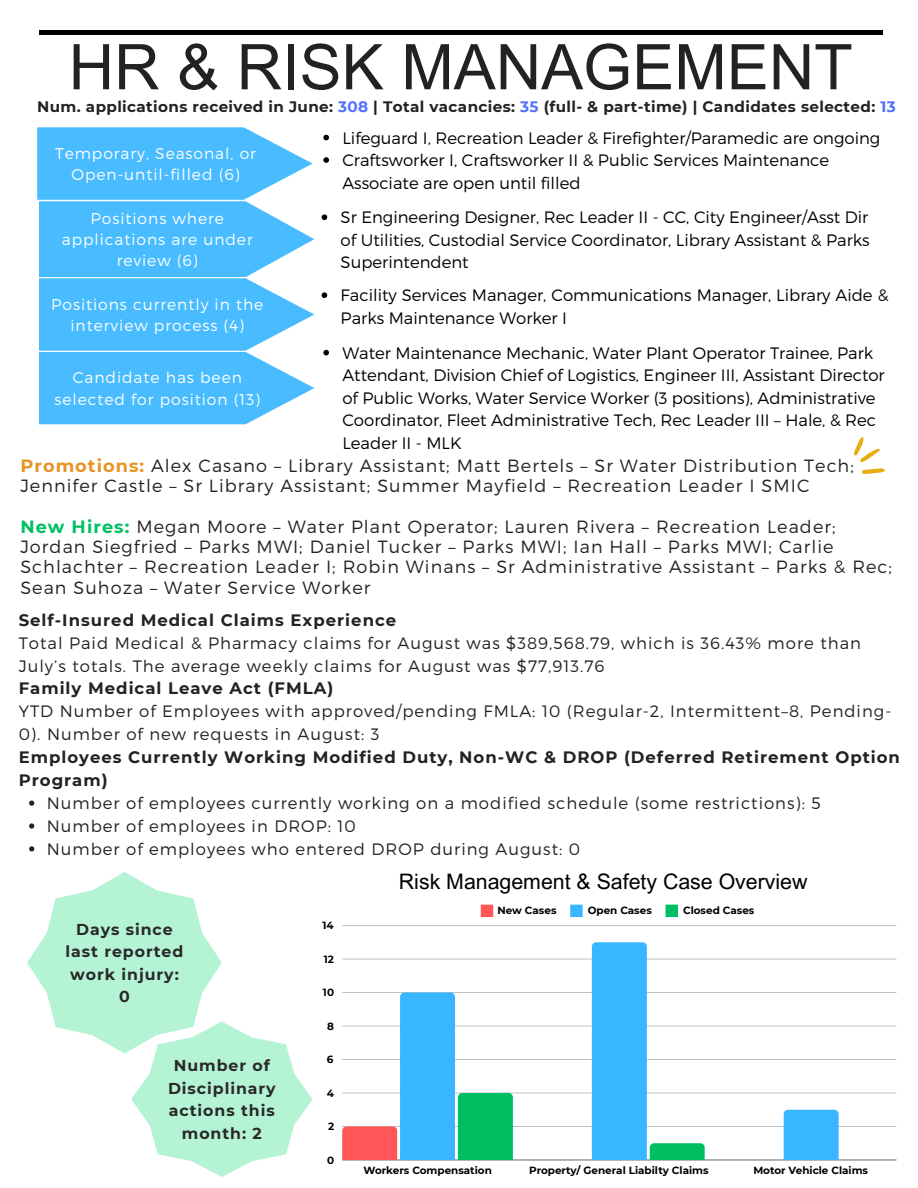
<style>
.page{position:relative;width:918px;height:1188px;background:#fff}
.page>*{position:absolute;margin:0;border:0;box-sizing:border-box;transform-origin:0 0}
.t1{font:63px "Arial MT Pro";color:#222}
.t2{font:21.3px "Arial MT Pro";color:#000}
.t3{font:300 17.7px/20.2px "Montserrat";letter-spacing:.06em;color:#222}
.t4{font:300 16.5px/22.5px "Montserrat";color:#000}
.t5{font:300 16.5px/23px "Montserrat";letter-spacing:.06em;color:#222}
.t6{font:700 15.75px/22.5px "Montserrat";letter-spacing:.06em;color:#000;text-align:center}
.t7{font:300 15.6px/21.3px "Montserrat";letter-spacing:.06em;color:#fff;text-align:center}
.t8{font:700 15.15px "Montserrat";letter-spacing:.025em;color:#222}
.t9{font:700 10.35px "Montserrat";color:#000}
.s1{color:#5271ff}
.s2{font-weight:700;color:#e89323}
.s3{font-weight:700;color:#00bf63}
.s4{font-weight:700}
</style>
<div class="page">
<hr style="left:39px;top:31px;width:843px;height:3px;background:#000">
<svg style="left:29px;top:801px;width:5px;height:5px"></svg>
<svg style="left:29px;top:823px;width:5px;height:6px"></svg>
<svg style="left:29px;top:846px;width:5px;height:6px"></svg>
<svg style="left:481px;top:905px;width:12px;height:12px"></svg>
<svg style="left:570px;top:905px;width:13px;height:12px"></svg>
<svg style="left:666px;top:905px;width:12px;height:12px"></svg>
<hr style="left:342px;top:1160px;width:555px;height:1px;background:#b7b7b7">
<hr style="left:342px;top:1126px;width:555px;height:1px;background:#c0c0c0">
<hr style="left:342px;top:1093px;width:555px;height:1px;background:#e0e0e0">
<hr style="left:342px;top:1059px;width:555px;height:1px;background:#c0c0c0">
<hr style="left:342px;top:1026px;width:555px;height:1px;background:#dedede">
<hr style="left:342px;top:992px;width:555px;height:1px;background:#000;opacity:.25">
<hr style="left:342px;top:959px;width:555px;height:1px;background:#ddd">
<hr style="left:342px;top:925px;width:555px;height:1px;background:#c3c3c3">
<svg style="left:342px;top:993px;width:171px;height:167px"></svg>
<svg style="left:592px;top:942px;width:113px;height:218px"></svg>
<div style="left:784px;top:1110px;width:55px;height:50px;background:#38b6ff"></div>
<svg style="left:323px;top:135px;width:6px;height:5px"></svg>
<svg style="left:323px;top:157px;width:6px;height:6px"></svg>
<svg style="left:322px;top:214px;width:5px;height:6px"></svg>
<svg style="left:322px;top:292px;width:5px;height:6px"></svg>
<svg style="left:37px;top:127px;width:277px;height:297px;background:#62c5ff"></svg>
<svg style="left:323px;top:350px;width:6px;height:5px"></svg>
<svg style="left:854px;top:437px;width:31px;height:37px"></svg>
<svg style="left:27px;top:872px;width:286px;height:305px"></svg>
<p class="t1" style="left:69px;top:44px;width:786px">HR &amp; RISK MANAGEMENT</p>
<p class="t8" style="left:37px;top:98px;width:860px">Num. applications received in June: <span class="s1">308</span> | Total vacancies: <span class="s1">35</span> (full- &amp; part-time) | Candidates selected: <span class="s1">13</span></p>
<p class="t4" style="left:342px;top:126px;width:539px">Lifeguard I, Recreation Leader &amp; Firefighter/Paramedic are ongoing</p>
<p class="t4" style="left:342px;top:148px;width:488px">Craftsworker I, Craftsworker II &amp; Public Services Maintenance<br>Associate are open until filled</p>
<p class="t4" style="left:341px;top:206px;width:531px;text-align:justify">Sr Engineering Designer, Rec Leader II - CC, City Engineer/Asst Dir of Utilities, Custodial Service Coordinator, Library Assistant &amp; Parks Superintendent</p>
<p class="t7" style="left:55px;top:142px;width:202px">Temporary, Seasonal, or<br>Open-until-filled (6)</p>
<p class="t7" style="left:62px;top:207px;width:193px">Positions where applications are under review (6)</p>
<p class="t7" style="left:51px;top:293px;width:214px">Positions currently in the interview process (4)</p>
<p class="t7" style="left:54px;top:366px;width:207px">Candidate has been selected for position (13)</p>
<p class="t4" style="left:341px;top:283px;width:549px">Facility Services Manager, Communications Manager, Library Aide &amp;<br>Parks Maintenance Worker I</p>
<h3 class="t4" style="left:342px;top:341px;width:544px">Water Maintenance Mechanic, Water Plant Operator Trainee, Park Attendant, Division Chief of Logistics, Engineer III, Assistant Director of Public Works, Water Service Worker (3 positions), Administrative Coordinator, Fleet Administrative Tech, Rec Leader III – Hale, &amp; Rec Leader II - MLK</h3>
<p class="t3" style="left:20px;top:455px;width:835px"><span class="s2">Promotions:</span> Alex Casano – Library Assistant; Matt Bertels – Sr Water Distribution Tech;<br>Jennifer Castle – Sr Library Assistant; Summer Mayfield – Recreation Leader I SMIC</p>
<p class="t3" style="left:20px;top:516px;width:873px"><span class="s3">New Hires:</span> Megan Moore – Water Plant Operator; Lauren Rivera – Recreation Leader; Jordan Siegfried – Parks MWI; Daniel Tucker – Parks MWI; Ian Hall – Parks MWI; Carlie Schlachter – Recreation Leader I; Robin Winans – Sr Administrative Assistant – Parks &amp; Rec; Sean Suhoza – Water Service Worker</p>
<p class="t5" style="left:19px;top:608px;width:883px"><span class="s4">Self-Insured Medical Claims Experience<br></span>Total Paid Medical &amp; Pharmacy claims for August was $389,568.79, which is 36.43% more than July’s totals. The average weekly claims for August was $77,913.76<br><span class="s4">Family Medical Leave Act (FMLA)<br></span>YTD Number of Employees with approved/pending FMLA: 10 (Regular-2, Intermittent–8, Pending-0). Number of new requests in August: 3<br><span class="s4">Employees Currently Working Modified Duty, Non-WC &amp; DROP (Deferred Retirement Option Program)</span></p>
<h1 class="t5" style="left:47px;top:791px;width:776px">Number of employees currently working on a modified schedule (some restrictions): 5</h1>
<p class="t5" style="left:47px;top:814px;width:311px">Number of employees in DROP: 10</p>
<p class="t5" style="left:47px;top:836px;width:535px">Number of employees who entered DROP during August: 0</p>
<p class="t2" style="left:399px;top:873px;width:410px">Risk Management &amp; Safety Case Overview</p>
<p class="t6" style="left:66px;top:918px;width:119px">Days since last reported work injury:<br>0</p>
<p class="t6" style="left:168px;top:1054px;width:109px">Number of<br>Disciplinary actions this month: 2</p>
<p class="t9" style="left:323px;top:919px;width:13px">14</p>
<p class="t9" style="left:324px;top:953px;width:12px">12</p>
<p class="t9" style="left:323px;top:986px;width:13px">10</p>
<p class="t9" style="left:327px;top:1020px;width:8px">8</p>
<p class="t9" style="left:327px;top:1053px;width:8px">6</p>
<p class="t9" style="left:327px;top:1087px;width:9px">4</p>
<p class="t9" style="left:328px;top:1120px;width:8px">2</p>
<p class="t9" style="left:327px;top:1154px;width:9px">0</p>
<p class="t9" style="left:497px;top:904px;width:61px">New Cases</p>
<p class="t9" style="left:588px;top:904px;width:66px">Open Cases</p>
<p class="t9" style="left:683px;top:904px;width:73px">Closed Cases</p>
<p class="t9" style="left:364px;top:1164px;width:130px">Workers Compensation</p>
<p class="t9" style="left:529px;top:1164px;width:181px">Property/ General Liabilty Claims</p>
<p class="t9" style="left:753px;top:1164px;width:116px">Motor Vehicle Claims</p>
</div>
